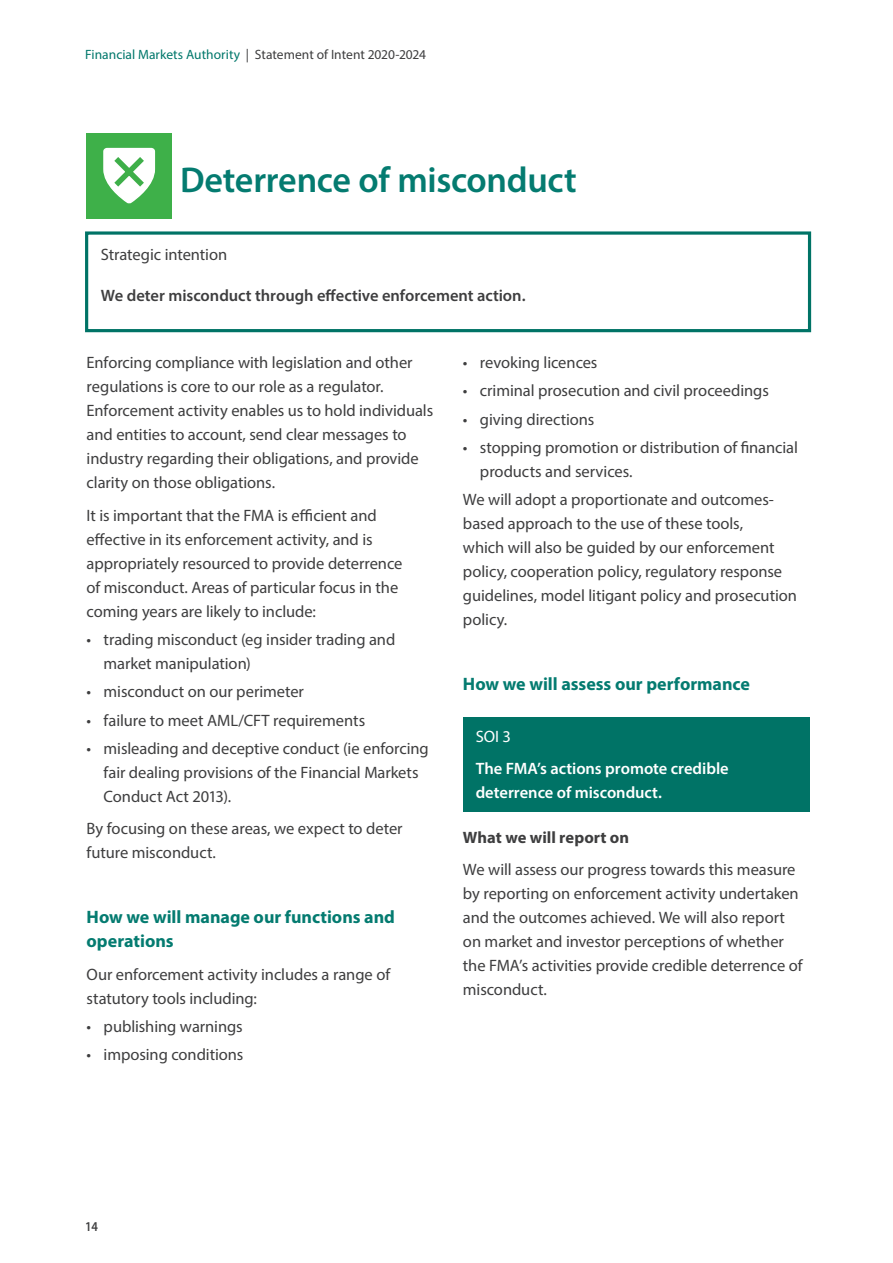
<style>
.page{position:relative;width:893px;height:1263px;background:#fff}
.page>*{position:absolute;margin:0;border:0;box-sizing:border-box;transform-origin:0 0}
.Body_Header_Green{font:600 36px "Myriad Pro";letter-spacing:-.01em;color:#047b70}
.Body_Header_Green-2{font:700 18px/24px "Myriad Pro";color:#047b70}
.Body_Header_Green-3{font:16.5px/24px "Myriad Pro";letter-spacing:-.005em;color:#3e3e3f}
.Body_Header_Green-4{font:600 16.5px/24px "Myriad Pro";color:#fff}
.Body_Header_Green-5{font:600 16.5px "Myriad Pro";color:#3e3e3f}
.Body_Header_Green-6{font:700 16.5px "Myriad Pro";color:#3e3e3f}
.Body_Header_Green-7{font:16.5px "Myriad Pro";color:#fff}
.t1{font:13.5px "Myriad Pro";color:#3e3e3f}
.t2{font:600 13.5px "Myriad Pro";color:#3e3e3f;scale:.9 1}
.s1{color:#00776b}
</style>
<div class="page">
<div style="left:85px;top:231px;width:726px;height:101px;border:3px solid #007366"></div>
<div style="left:463px;top:717px;width:346px;height:94px;background:#007366"></div>
<div style="left:87px;top:133px;width:85px;height:85px;background:#3eb049"></div>
<svg style="left:103px;top:147px;width:53px;height:57px"></svg>
<p class="t1" style="left:85px;top:46px;width:343px"><span class="s1">Financial Markets Authority</span> | Statement of Intent 2020-2024</p>
<p class="Body_Header_Green" style="left:180px;top:157px;width:398px">Deterrence of misconduct</p>
<p class="Body_Header_Green-3" style="left:101px;top:242px;width:128px">Strategic intention</p>
<p class="Body_Header_Green-5" style="left:101px;top:285px;width:426px">We deter misconduct through effective enforcement action.</p>
<p class="Body_Header_Green-3" style="left:87px;top:350px;width:348px">Enforcing compliance with legislation and other regulations is core to our role as a regulator.<br>Enforcement activity enables us to hold individuals and entities to account, send clear messages to industry regarding their obligations, and provide clarity on those obligations.</p>
<p class="Body_Header_Green-3" style="left:87px;top:503px;width:317px">It is important that the FMA is efficient and effective in its enforcement activity, and is appropriately resourced to provide deterrence of misconduct. Areas of particular focus in the coming years are likely to include:</p>
<p class="Body_Header_Green-3" style="left:104px;top:627px;width:293px;text-indent:-17px">• trading misconduct (eg insider trading and market manipulation)</p>
<p class="Body_Header_Green-3" style="left:87px;top:679px;width:219px">• misconduct on our perimeter</p>
<p class="Body_Header_Green-3" style="left:87px;top:708px;width:280px">• failure to meet AML/CFT requirements</p>
<p class="Body_Header_Green-3" style="left:104px;top:736px;width:327px;text-indent:-17px">• misleading and deceptive conduct (ie enforcing fair dealing provisions of the Financial Markets<br>Conduct Act 2013).</p>
<p class="Body_Header_Green-3" style="left:87px;top:816px;width:317px">By focusing on these areas, we expect to deter future misconduct.</p>
<p class="Body_Header_Green-2" style="left:87px;top:905px;width:310px">How we will manage our functions and operations</p>
<p class="Body_Header_Green-3" style="left:87px;top:962px;width:305px">Our enforcement activity includes a range of statutory tools including:</p>
<p class="Body_Header_Green-3" style="left:87px;top:1014px;width:158px">• publishing warnings</p>
<p class="Body_Header_Green-3" style="left:87px;top:1042px;width:158px">• imposing conditions</p>
<p class="Body_Header_Green-3" style="left:463px;top:350px;width:136px">• revoking licences</p>
<p class="Body_Header_Green-3" style="left:463px;top:379px;width:307px">• criminal prosecution and civil proceedings</p>
<p class="Body_Header_Green-3" style="left:463px;top:407px;width:133px">• giving directions</p>
<p class="Body_Header_Green-3" style="left:480px;top:435px;width:320px;text-indent:-17px">• stopping promotion or distribution of financial products and services.</p>
<p class="Body_Header_Green-3" style="left:463px;top:487px;width:336px">We will adopt a proportionate and outcomes&shy;based approach to the use of these tools,<br>which will also be guided by our enforcement policy, cooperation policy, regulatory response guidelines, model litigant policy and prosecution policy.</p>
<p class="Body_Header_Green-2" style="left:463px;top:672px;width:289px">How we will assess our performance</p>
<p class="Body_Header_Green-7" style="left:476px;top:726px;width:37px">SOI 3</p>
<p class="Body_Header_Green-4" style="left:476px;top:756px;width:255px">The FMA’s actions promote credible deterrence of misconduct.</p>
<p class="Body_Header_Green-6" style="left:463px;top:826px;width:168px">What we will report on</p>
<p class="Body_Header_Green-3" style="left:463px;top:857px;width:341px">We will assess our progress towards this measure by reporting on enforcement activity undertaken and the outcomes achieved. We will also report on market and investor perceptions of whether the FMA’s activities provide credible deterrence of misconduct.</p>
<p class="t2" style="left:85px;top:1218px;width:16px">14</p>
</div>
